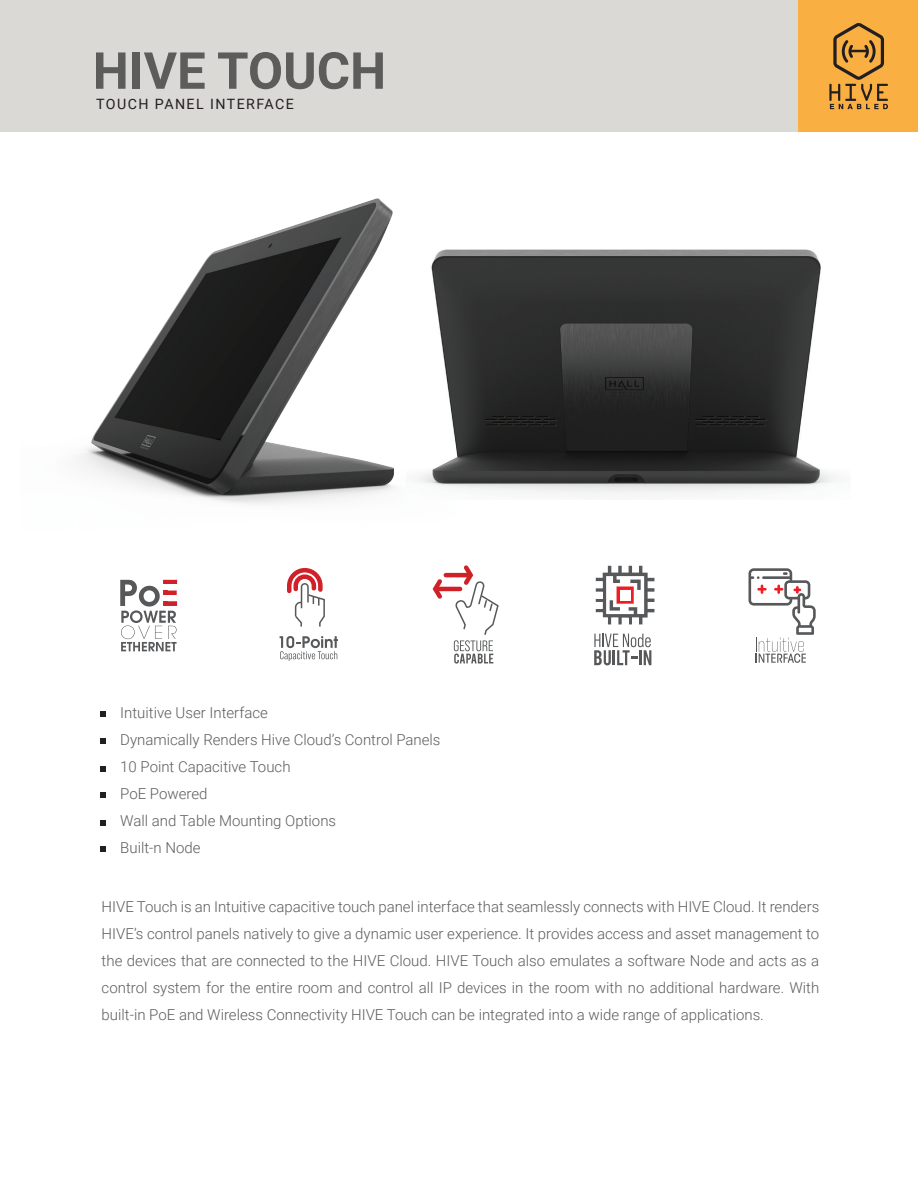
<style>
.page{position:relative;width:918px;height:1188px;background:#fff}
.page>*{position:absolute;margin:0;border:0;box-sizing:border-box;transform-origin:0 0}
.t1{font:700 51px "Roboto";color:#5c5c5b}
.t2{font:300 15px/27px "Roboto";color:#5c5c5b}
.t3{font:14.25px "Roboto";letter-spacing:.1em;color:#231f20}
</style>
<div class="page">
<svg style="left:100px;top:712px;width:5px;height:5px"></svg>
<svg style="left:100px;top:738px;width:5px;height:5px"></svg>
<svg style="left:100px;top:767px;width:5px;height:5px"></svg>
<svg style="left:100px;top:793px;width:5px;height:5px"></svg>
<svg style="left:100px;top:820px;width:5px;height:6px"></svg>
<svg style="left:100px;top:847px;width:5px;height:5px"></svg>
<svg style="left:120px;top:580px;width:57px;height:71px"></svg>
<svg style="left:287px;top:568px;width:38px;height:59px"></svg>
<svg style="left:280px;top:636px;width:58px;height:25px"></svg>
<hr style="left:446px;top:573px;width:22px;height:4px;background:#d02028">
<hr style="left:438px;top:587px;width:22px;height:4px;background:#d02028">
<svg style="left:432px;top:575px;width:14px;height:24px"></svg>
<svg style="left:454px;top:565px;width:45px;height:99px"></svg>
<svg style="left:749px;top:568px;width:67px;height:95px"></svg>
<svg style="left:594px;top:634px;width:57px;height:31px"></svg>
<svg style="left:596px;top:566px;width:58px;height:58px"></svg>
<div style="left:620px;top:590px;width:10px;height:10px;background:#fff"></div>
<img style="left:79px;top:198px;width:315px;height:306px">
<img style="left:416px;top:249px;width:419px;height:246px">
<div style="left:1px;top:0;width:917px;height:132px;background:#dad9d5"></div>
<div style="left:798px;top:0;width:120px;height:132px;background:#faaf42"></div>
<svg style="left:829px;top:23px;width:59px;height:86px"></svg>
<h1 class="t1" style="left:93px;top:35px;width:295px">HIVE TOUCH</h1>
<p class="t3" style="left:96px;top:93px;width:199px">TOUCH PANEL INTERFACE</p>
<p class="t2" style="left:120px;top:699px;width:322px">Intuitive User Interface<br>Dynamically Renders Hive Cloud’s Control Panels<br>10 Point Capacitive Touch<br>PoE Powered<br>Wall and Table Mounting Options<br>Built-n Node</p>
<p class="t2" style="left:102px;top:892px;width:719px;text-align:justify">HIVE Touch is an Intuitive capacitive touch panel interface that seamlessly connects with HIVE Cloud. It renders HIVE’s control panels natively to give a dynamic user experience. It provides access and asset management to the devices that are connected to the HIVE Cloud. HIVE Touch also emulates a software Node and acts as a control system for the entire room and control all IP devices in the room with no additional hardware. With built-in PoE and Wireless Connectivity HIVE Touch can be integrated into a wide range of applications.</p>
</div>
